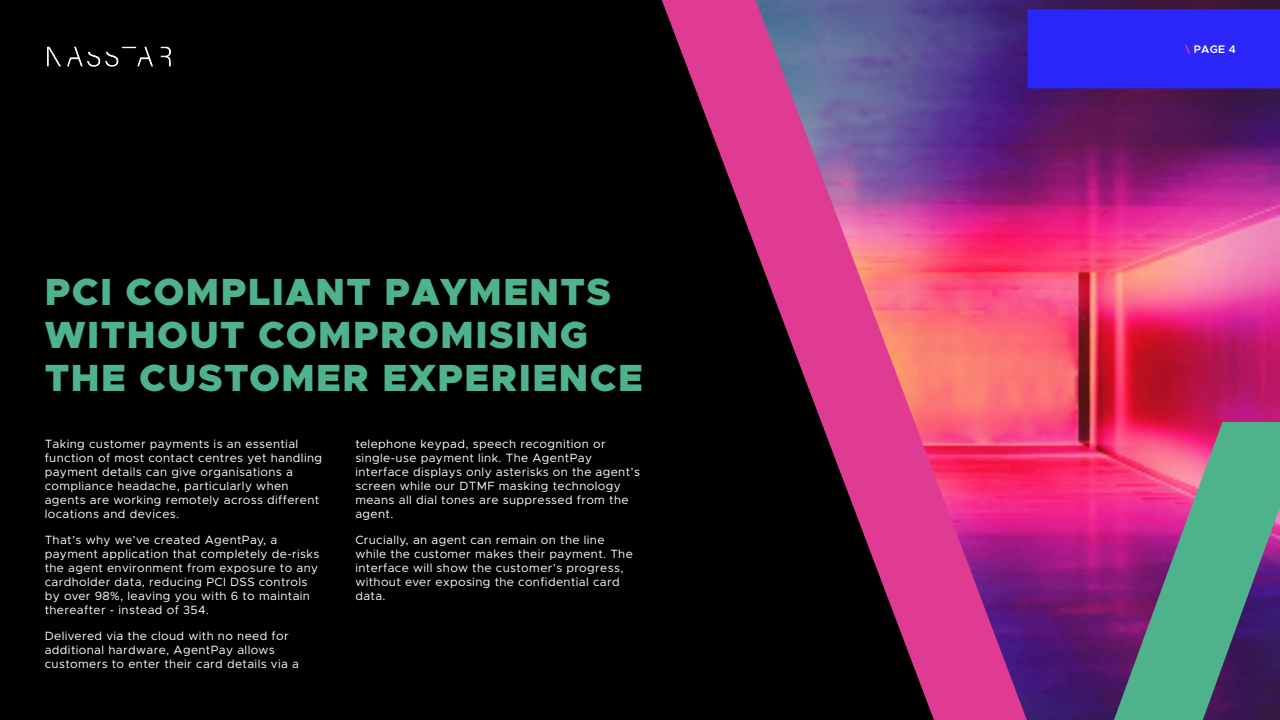
<style>
.page{position:relative;width:1280px;height:720px;background:#000}
.page>*{position:absolute;margin:0;border:0;box-sizing:border-box;transform-origin:0 0}
.t1{font:900 38px/43px "Metropolis";letter-spacing:.04em;color:#4eb38d}
.t2{font:12px/14px "Metropolis";letter-spacing:.03em;color:#fff}
.t3{font:600 11px "Metropolis";color:#fff}
.s1{color:#e03b92}
</style>
<div class="page">
<img style="left:1027px;top:0;width:253px;height:720px">
<svg style="left:1114px;top:422px;width:166px;height:298px;background:#746e81"></svg>
<div style="left:1028px;top:9px;width:252px;height:79px;background:#2a26f9"></div>
<svg style="left:662px;top:0;width:365px;height:720px"></svg>
<img style="left:47px;top:46px;width:124px;height:21px">
<h1 class="t1" style="left:45px;top:270px;width:600px">PCI COMPLIANT PAYMENTS<br>WITHOUT COMPROMISING<br>THE CUSTOMER EXPERIENCE</h1>
<p class="t2" style="left:45px;top:437px;width:279px">Taking customer payments is an essential function of most contact centres yet handling payment details can give organisations a compliance headache, particularly when agents are working remotely across different locations and devices.</p>
<p class="t2" style="left:45px;top:533px;width:276px">That’s why we’ve created AgentPay, a payment application that completely de-risks the agent environment from exposure to any cardholder data, reducing PCI DSS controls by over 98%, leaving you with 6 to maintain thereafter - instead of 354.</p>
<p class="t2" style="left:45px;top:629px;width:256px">Delivered via the cloud with no need for additional hardware, AgentPay allows customers to enter their card details via a</p>
<p class="t2" style="left:355px;top:437px;width:286px">telephone keypad, speech recognition or single-use payment link. The AgentPay interface displays only asterisks on the agent’s screen while our DTMF masking technology means all dial tones are suppressed from the agent.</p>
<p class="t2" style="left:355px;top:533px;width:279px">Crucially, an agent can remain on the line while the customer makes their payment. The interface will show the customer’s progress, without ever exposing the confidential card data.</p>
<p class="t3" style="left:1185px;top:42px;width:52px"><span class="s1">\</span> PAGE 4</p>
</div>
